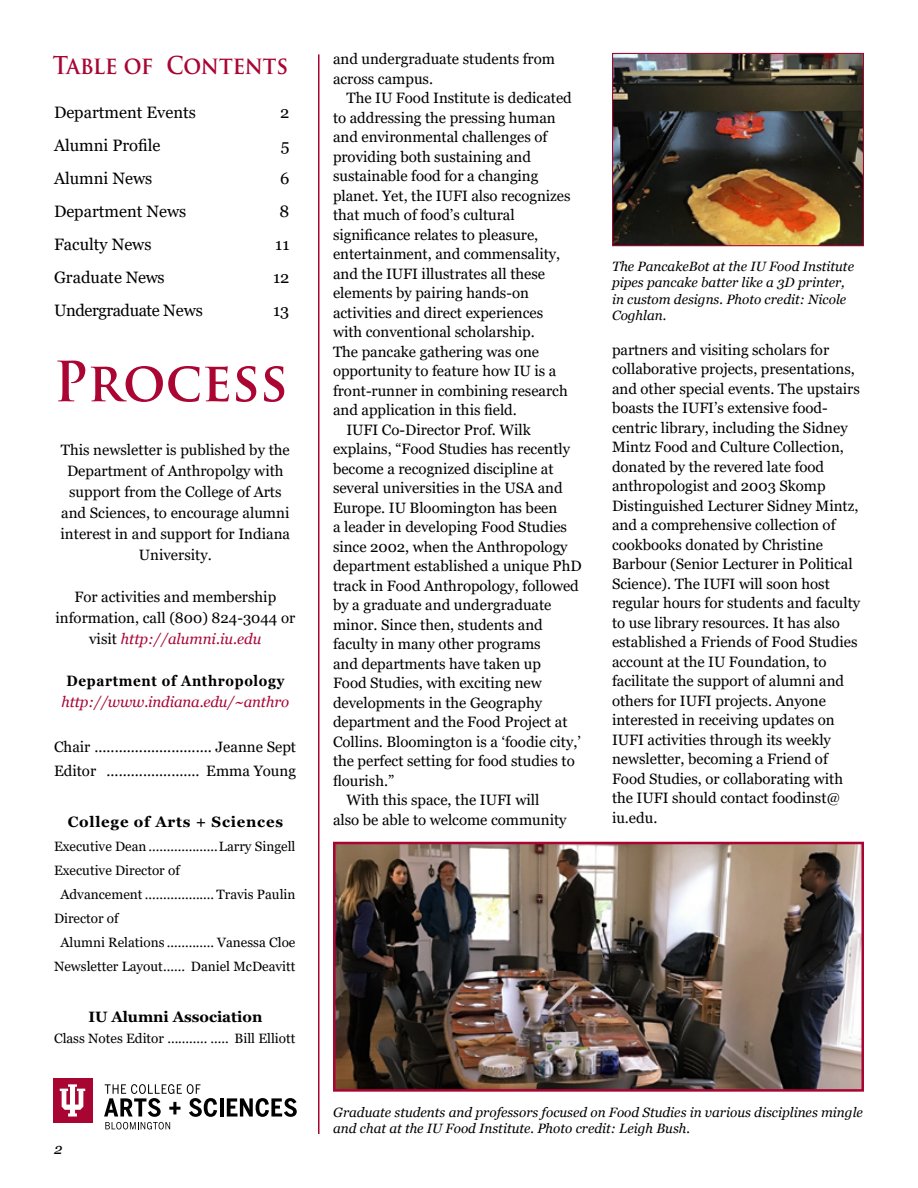
<style>
.page{position:relative;width:918px;height:1188px;background:#fff}
.page>*{position:absolute;margin:0;border:0;box-sizing:border-box;transform-origin:0 0}
.t1{font:700 54px "Trajan Pro";letter-spacing:.005em;color:#ab0533;scale:.95 1}
.t2{font:700 24px "Trajan Pro";color:#a90533;scale:.9 1}
.t3{font:16.5px "Georgia";color:#000}
.t4{font:16.5px "Georgia";letter-spacing:-.025em;color:#000}
.t5{font:15px/19.5px "Georgia";color:#000}
.t6{font:italic 15px "Georgia";letter-spacing:-.01em;color:#a90533}
.t7{font:700 15px "Georgia";letter-spacing:.05em;color:#000;scale:.9 1}
.t8{font:700 15px "Georgia";letter-spacing:.05em;color:#000}
.t9{font:700 15px "Georgia";color:#000}
.t10{font:italic 15px "Georgia";color:#000}
.t11{font:13.5px "Georgia";color:#000}
.t12{font:italic 13.5px/16.5px "Georgia";color:#000}
.s1{font-style:italic;color:#a90533}
</style>
<div class="page">
<hr style="left:318px;top:54px;width:2px;height:1080px;background:#a90533">
<div style="left:53px;top:1078px;width:39px;height:45px;background:#a90533"></div>
<svg style="left:60px;top:1084px;width:25px;height:33px"></svg>
<hr style="left:220px;top:1098px;width:3px;height:19px;background:#000">
<svg style="left:227px;top:1098px;width:70px;height:19px"></svg>
<svg style="left:104px;top:1084px;width:113px;height:45px"></svg>
<img style="left:614px;top:55px;width:248px;height:189px">
<div style="left:612px;top:53px;width:252px;height:193px;border:1px solid #a90533"></div>
<img style="left:337px;top:846px;width:523px;height:242px">
<div style="left:333px;top:842px;width:531px;height:250px;border:3px solid #a90533"></div>
<h2 class="t2" style="left:53px;top:51px;width:263px">Table of Contents</h2>
<p class="t3" style="left:54px;top:102px;width:143px">Department Events</p>
<p class="t3" style="left:280px;top:102px;width:11px">2</p>
<p class="t3" style="left:54px;top:135px;width:108px">Alumni Profile</p>
<p class="t3" style="left:281px;top:135px;width:10px">5</p>
<p class="t3" style="left:54px;top:168px;width:100px">Alumni News</p>
<p class="t3" style="left:280px;top:168px;width:11px">6</p>
<p class="t3" style="left:54px;top:201px;width:134px">Department News</p>
<p class="t3" style="left:280px;top:201px;width:11px">8</p>
<p class="t3" style="left:54px;top:234px;width:99px">Faculty News</p>
<p class="t3" style="left:275px;top:234px;width:16px">11</p>
<p class="t3" style="left:54px;top:267px;width:112px">Graduate News</p>
<p class="t3" style="left:273px;top:267px;width:18px">12</p>
<p class="t4" style="left:54px;top:300px;width:150px">Undergraduate News</p>
<p class="t3" style="left:273px;top:300px;width:18px">13</p>
<h1 class="t1" style="left:54px;top:348px;width:247px">Process</h1>
<p class="t5" style="left:61px;top:439px;width:231px;line-height:21px;text-align:center">This newsletter is published by the<br>Department of Anthropolgy with support from the College of Arts and Sciences, to encourage alumni interest in and support for Indiana<br>University.</p>
<p class="t5" style="left:55px;top:586px;width:241px;line-height:21px;text-align:center">For activities and membership information, call (800) 824-3044 or visit <span class="s1">http://alumni.iu.edu</span></p>
<p class="t7" style="left:66px;top:671px;width:243px">Department of Anthropology</p>
<p class="t6" style="left:62px;top:692px;width:229px">http://www.indiana.edu/~anthro</p>
<p class="t5" style="left:54px;top:735px;width:244px;line-height:24px">Chair ............................. Jeanne Sept<br>Editor ....................... Emma Young</p>
<p class="t8" style="left:68px;top:812px;width:217px">College of Arts + Sciences</p>
<p class="t11" style="left:54px;top:838px;width:243px">Executive Dean ...................Larry Singell</p>
<p class="t11" style="left:54px;top:862px;width:127px">Executive Director of</p>
<p class="t11" style="left:61px;top:886px;width:237px">Advancement ................... Travis Paulin</p>
<p class="t11" style="left:54px;top:910px;width:66px">Director of</p>
<p class="t11" style="left:61px;top:934px;width:236px">Alumni Relations ............. Vanessa Cloe</p>
<p class="t11" style="left:54px;top:958px;width:243px">Newsletter Layout...... Daniel McDeavitt</p>
<p class="t9" style="left:88px;top:1007px;width:176px">IU Alumni Association</p>
<p class="t11" style="left:54px;top:1030px;width:243px">Class Notes Editor ........... ..... Bill Elliott</p>
<p class="t10" style="left:54px;top:1140px;width:10px">2</p>
<p class="t5" style="left:333px;top:50px;width:224px">and undergraduate students from across campus.</p>
<p class="t5" style="left:346px;top:89px;width:227px">The IU Food Institute is dedicated</p>
<p class="t5" style="left:333px;top:108px;width:224px">to addressing the pressing human</p>
<p class="t5" style="left:333px;top:128px;width:216px">and environmental challenges of</p>
<p class="t5" style="left:333px;top:147px;width:200px">providing both sustaining and</p>
<p class="t5" style="left:333px;top:167px;width:207px">sustainable food for a changing</p>
<p class="t5" style="left:333px;top:186px;width:239px">planet. Yet, the IUFI also recognizes</p>
<p class="t5" style="left:333px;top:206px;width:183px">that much of food’s cultural</p>
<p class="t5" style="left:333px;top:225px;width:207px">significance relates to pleasure,</p>
<p class="t5" style="left:333px;top:245px;width:229px">entertainment, and commensality,</p>
<p class="t5" style="left:333px;top:264px;width:214px">and the IUFI illustrates all these</p>
<p class="t5" style="left:333px;top:284px;width:197px">elements by pairing hands-on</p>
<p class="t5" style="left:333px;top:303px;width:212px">activities and direct experiences</p>
<p class="t5" style="left:333px;top:323px;width:203px">with conventional scholarship.</p>
<p class="t5" style="left:333px;top:342px;width:208px">The pancake gathering was one</p>
<p class="t5" style="left:333px;top:362px;width:225px">opportunity to feature how IU is a</p>
<p class="t5" style="left:333px;top:381px;width:236px">front-runner in combining research</p>
<p class="t5" style="left:333px;top:401px;width:185px">and application in this field.</p>
<p class="t5" style="left:346px;top:420px;width:186px">IUFI Co-Director Prof. Wilk</p>
<p class="t5" style="left:333px;top:440px;width:239px">explains, “Food Studies has recently</p>
<p class="t5" style="left:333px;top:459px;width:222px">become a recognized discipline at</p>
<p class="t5" style="left:333px;top:479px;width:231px">several universities in the USA and</p>
<p class="t5" style="left:333px;top:498px;width:226px">Europe. IU Bloomington has been</p>
<p class="t5" style="left:333px;top:518px;width:236px">a leader in developing Food Studies</p>
<p class="t5" style="left:333px;top:537px;width:236px">since 2002, when the Anthropology</p>
<p class="t5" style="left:333px;top:557px;width:250px">department established a unique PhD</p>
<p class="t5" style="left:333px;top:576px;width:247px">track in Food Anthropology, followed</p>
<p class="t5" style="left:333px;top:596px;width:220px">by a graduate and undergraduate</p>
<p class="t5" style="left:333px;top:615px;width:211px">minor. Since then, students and</p>
<p class="t5" style="left:333px;top:635px;width:209px">faculty in many other programs</p>
<p class="t5" style="left:333px;top:654px;width:210px">and departments have taken up</p>
<p class="t5" style="left:333px;top:674px;width:210px">Food Studies, with exciting new</p>
<p class="t5" style="left:333px;top:693px;width:211px">developments in the Geography</p>
<p class="t5" style="left:333px;top:713px;width:236px">department and the Food Project at</p>
<p class="t5" style="left:333px;top:732px;width:249px">Collins. Bloomington is a ‘foodie city,’</p>
<p class="t5" style="left:333px;top:752px;width:243px">the perfect setting for food studies to</p>
<p class="t5" style="left:333px;top:771px;width:63px">flourish.”</p>
<p class="t5" style="left:346px;top:791px;width:194px">With this space, the IUFI will</p>
<p class="t5" style="left:333px;top:810px;width:235px">also be able to welcome community</p>
<p class="t12" style="left:612px;top:258px;width:244px">The PancakeBot at the IU Food Institute pipes pancake batter like a 3D printer, in custom designs. Photo credit: Nicole<br>Coghlan.</p>
<p class="t5" style="left:612px;top:340px;width:250px">partners and visiting scholars for collaborative projects, presentations, and other special events. The upstairs boasts the IUFI’s extensive food&shy;centric library, including the Sidney Mintz Food and Culture Collection, donated by the revered late food anthropologist and 2003 Skomp Distinguished Lecturer Sidney Mintz, and a comprehensive collection of cookbooks donated by Christine Barbour (Senior Lecturer in Political Science). The IUFI will soon host regular hours for students and faculty to use library resources. It has also established a Friends of Food Studies account at the IU Foundation, to facilitate the support of alumni and others for IUFI projects. Anyone interested in receiving updates on IUFI activities through its weekly newsletter, becoming a Friend of Food Studies, or collaborating with the IUFI should contact foodinst@ iu.edu.</p>
<p class="t12" style="left:333px;top:1104px;width:531px">Graduate students and professors focused on Food Studies in various disciplines mingle and chat at the IU Food Institute. Photo credit: Leigh Bush.</p>
</div>
